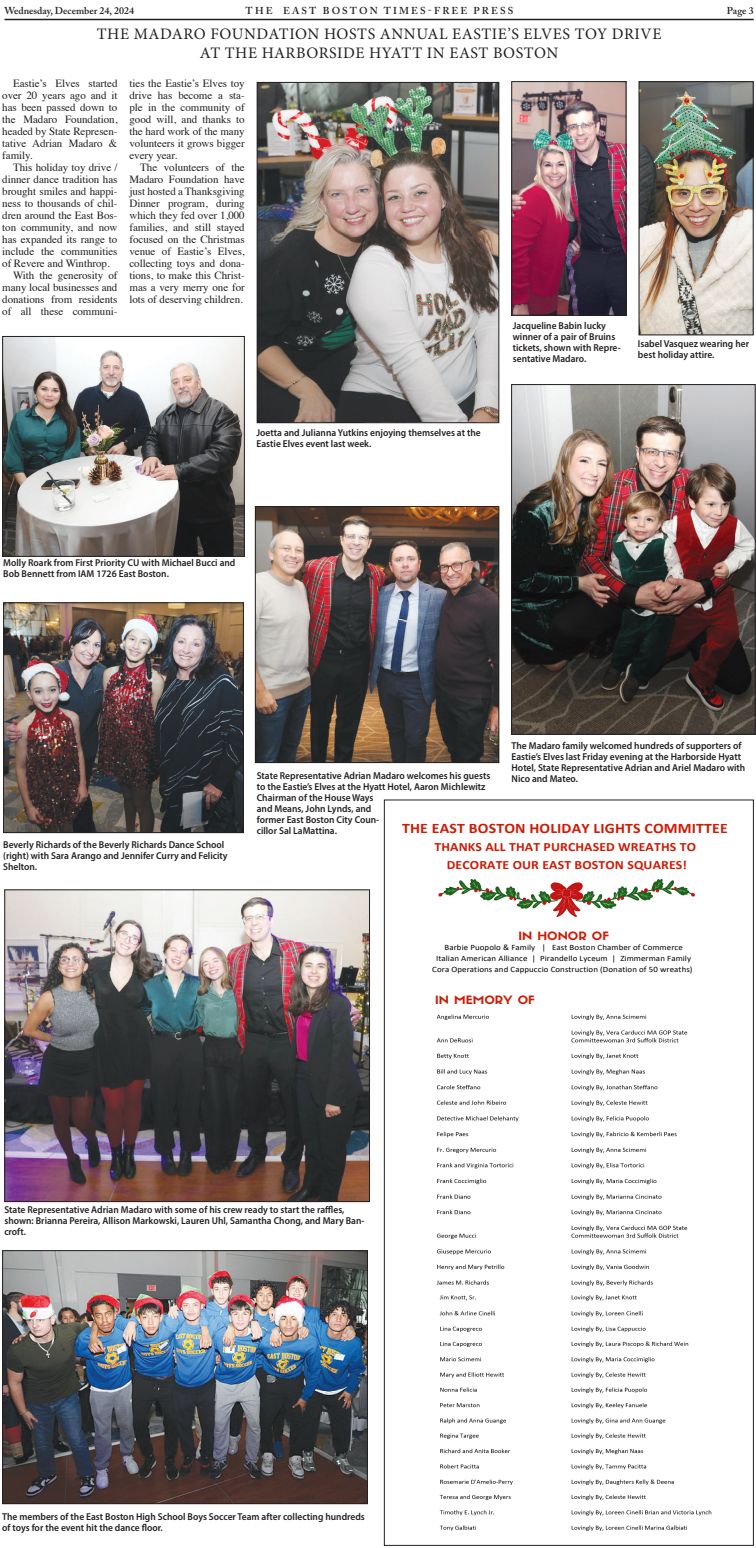
<style>
.page{position:relative;width:756px;height:1548px;background:#fff}
.page>*{position:absolute;margin:0;border:0;box-sizing:border-box;transform-origin:0 0}
.Photo_Overline{font:16px "Minion Pro";letter-spacing:.035em;color:#231f20}
.t1{font:700 14.5px "Calibri";letter-spacing:.01em;color:#cd1b06;scale:1.09 1}
.t2{font:700 12.6px/17.7px "Calibri";letter-spacing:.01em;color:#cd1b06;text-align:center;scale:1.09 1}
.t3{font:11.3px "Sifonn Basic";color:#cd1b06;scale:1.09 1}
.Body_Text{font:11px/12px "Times";letter-spacing:-.005em;color:#231f20;text-align:justify}
.Cutline{font:600 10px/11px "Myriad Pro";color:#231f20;scale:.95 1}
.t4{font:600 10px "Adobe Caslon Pro";letter-spacing:.205em;color:#231f20}
.t5{font:600 10px "Adobe Caslon Pro";color:#231f20}
.t6{font:8.1px/10.9px "Calibri";letter-spacing:.01em;color:#000;text-align:center;scale:1.09 1}
</style>
<div class="page">
<hr style="left:4px;top:19px;width:750px;height:1px;background:#231f20">
<svg style="left:438px;top:879px;width:257px;height:38px"></svg>
<img style="left:436px;top:1014px;width:252px;height:272px">
<img style="left:439px;top:1295px;width:273px;height:236px">
<img style="left:6px;top:891px;width:362px;height:309px">
<div style="left:4px;top:889px;width:366px;height:313px;border:1px solid #231f20"></div>
<img style="left:4px;top:1252px;width:362px;height:250px">
<div style="left:2px;top:1250px;width:366px;height:254px;border:1px solid #231f20"></div>
<img style="left:640px;top:83px;width:112px;height:250px">
<div style="left:638px;top:81px;width:116px;height:254px;border:1px solid #231f20"></div>
<img style="left:513px;top:386px;width:241px;height:347px">
<div style="left:511px;top:384px;width:245px;height:351px;border:1px solid #231f20"></div>
<img style="left:5px;top:604px;width:237px;height:227px">
<div style="left:3px;top:602px;width:241px;height:231px;border:1px solid #231f20"></div>
<img style="left:4px;top:338px;width:239px;height:217px">
<div style="left:2px;top:336px;width:243px;height:221px;border:1px solid #231f20"></div>
<img style="left:257px;top:508px;width:240px;height:253px">
<div style="left:255px;top:506px;width:244px;height:257px;border:1px solid #231f20"></div>
<img style="left:513px;top:83px;width:111px;height:231px">
<div style="left:511px;top:81px;width:115px;height:235px;border:1px solid #231f20"></div>
<img style="left:259px;top:84px;width:238px;height:337px">
<div style="left:257px;top:82px;width:242px;height:341px;border:1px solid #231f20"></div>
<p class="t5" style="left:4px;top:4px;width:131px">Wednesday, December 24, 2024</p>
<p class="t4" style="left:246px;top:4px;width:269px">THE EAST BOSTON TIMES-FREE PRESS</p>
<p class="t4" style="left:727px;top:4px;width:28px">Page 3</p>
<p class="Photo_Overline" style="left:97px;top:23px;width:566px">THE MADARO FOUNDATION HOSTS ANNUAL EASTIE’S ELVES TOY DRIVE</p>
<p class="Photo_Overline" style="left:200px;top:43px;width:360px">AT THE HARBORSIDE HYATT IN EAST BOSTON</p>
<p class="Body_Text" style="left:2px;top:76px;width:117px;text-indent:11px">Eastie’s Elves started over 20 years ago and it has been passed down to the Madaro Foundation, headed by State Represen&shy;tative Adrian Madaro &amp; family.</p>
<p class="Body_Text" style="left:2px;top:160px;width:117px;text-indent:11px">This holiday toy drive / dinner dance tradition has brought smiles and happi&shy;ness to thousands of chil&shy;dren around the East Bos&shy;ton community, and now has expanded its range to include the communities of Revere and Winthrop.</p>
<p class="Body_Text" style="left:2px;top:268px;width:117px;text-indent:11px">With the generosity of many local businesses and donations from residents of all these communi-</p>
<p class="Body_Text" style="left:129px;top:76px;width:117px">ties the Eastie’s Elves toy drive has become a sta&shy;ple in the community of good will, and thanks to the hard work of the many volunteers it grows bigger every year.</p>
<p class="Body_Text" style="left:129px;top:160px;width:117px;text-indent:11px">The volunteers of the Madaro Foundation have just hosted a Thanksgiving Dinner program, during which they fed over 1,000 families, and still stayed focused on the Christmas venue of Eastie’s Elves, collecting toys and dona&shy;tions, to make this Christ&shy;mas a very merry one for lots of deserving children.</p>
<p class="Cutline" style="left:257px;top:427px;width:237px">Joetta and Julianna Yutkins enjoying themselves at the<br>Eastie Elves event last week.</p>
<p class="Cutline" style="left:513px;top:320px;width:115px">Jacqueline Babin lucky winner of a pair of Bruins tickets, shown with Repre&shy;sentative Madaro.</p>
<p class="Cutline" style="left:638px;top:337px;width:118px">Isabel Vasquez wearing her best holiday attire.</p>
<p class="Cutline" style="left:3px;top:557px;width:246px">Molly Roark from First Priority CU with Michael Bucci and<br>Bob Bennett from IAM 1726 East Boston.</p>
<p class="Cutline" style="left:3px;top:839px;width:238px">Beverly Richards of the Beverly Richards Dance School (right) with Sara Arango and Jennifer Curry and Felicity<br>Shelton.</p>
<p class="Cutline" style="left:512px;top:740px;width:248px">The Madaro family welcomed hundreds of supporters of Eastie’s Elves last Friday evening at the Harborside Hyatt Hotel, State Representative Adrian and Ariel Madaro with Nico and Mateo.</p>
<p class="Cutline" style="left:257px;top:770px;width:247px">State Representative Adrian Madaro welcomes his guests to the Eastie’s Elves at the Hyatt Hotel, Aaron Michlewitz Chairman of the House Ways<br>and Means, John Lynds, and<br>former East Boston City Coun-<br>cillor Sal LaMattina.</p>
<p class="t1" style="left:402px;top:818px;width:300px">THE EAST BOSTON HOLIDAY LIGHTS COMMITTEE</p>
<p class="t2" style="left:435px;top:838px;width:241px">THANKS ALL THAT PURCHASED WREATHS TO<br>DECORATE OUR EAST BOSTON SQUARES!</p>
<p class="t3" style="left:518px;top:928px;width:85px">IN HONOR OF</p>
<p class="t6" style="left:432px;top:942px;width:240px">Barbie Puopolo &amp; Family | East Boston Chamber of Commerce<br>Italian American Alliance | Pirandello Lyceum | Zimmerman Family<br>Cora Operations and Cappuccio Construction (Donation of 50 wreaths)</p>
<p class="t3" style="left:435px;top:993px;width:93px">IN MEMORY OF</p>
<p class="Cutline" style="left:4px;top:1204px;width:381px">State Representative Adrian Madaro with some of his crew ready to start the raffles, shown: Brianna Pereira, Allison Markowski, Lauren Uhl, Samantha Chong, and Mary Ban&shy;croft.</p>
<p class="Cutline" style="left:2px;top:1511px;width:383px">The members of the East Boston High School Boys Soccer Team after collecting hundreds of toys for the event hit the dance floor.</p>
</div>
